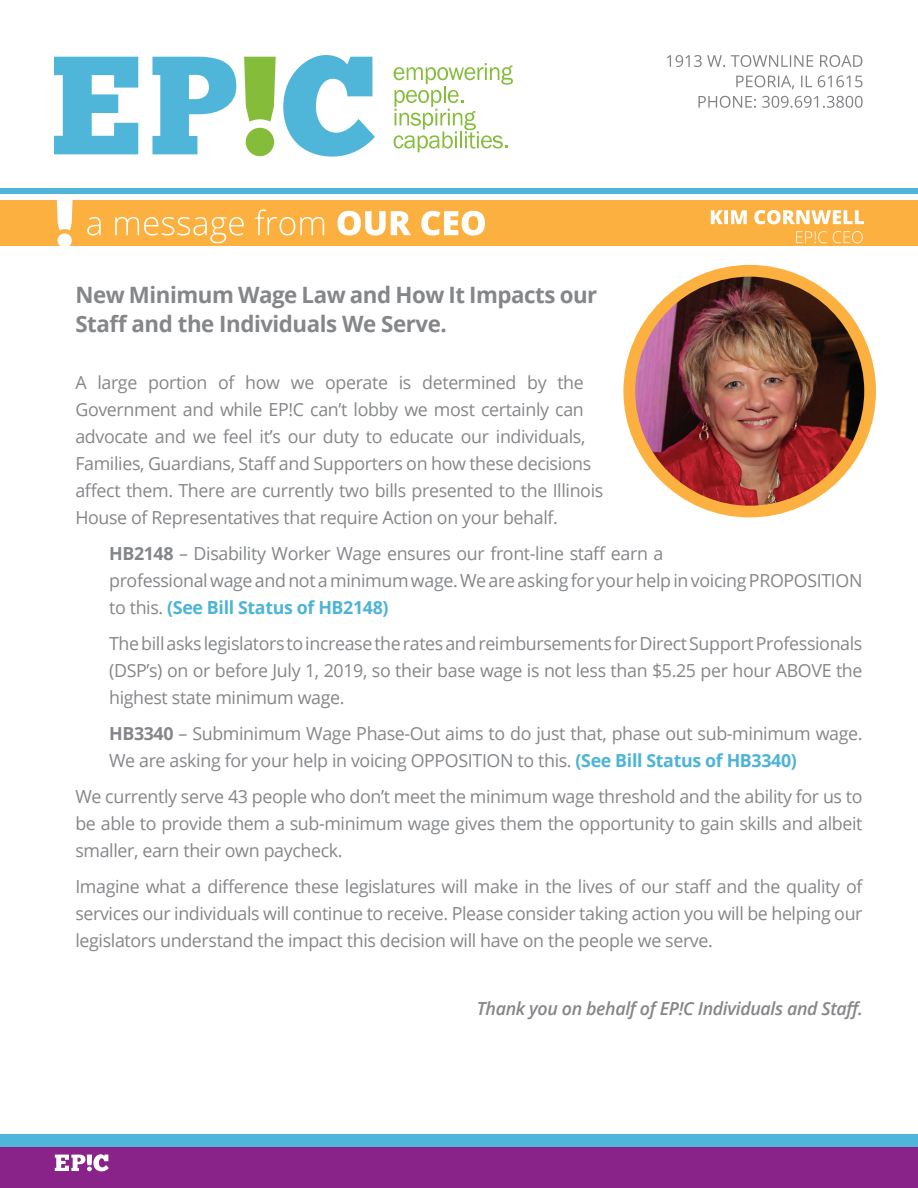
<style>
.page{position:relative;width:918px;height:1188px;background:#fff}
.page>*{position:absolute;margin:0;border:0;box-sizing:border-box;transform-origin:0 0}
.t1{font:700 22.5px/28.5px "Open Sans";letter-spacing:-.02em;color:#848689}
.t2{font:18px/27px "Open Sans";letter-spacing:-.02em;color:#848689}
.t3{font:italic 600 18px "Open Sans";letter-spacing:-.02em;color:#848689}
.s1{font-weight:700}
.s2{font-weight:700;color:#4db4d7}
</style>
<div class="page">
<div style="left:0;top:188px;width:918px;height:5px;background:#4fb6da"></div>
<div style="left:0;top:200px;width:918px;height:46px;background:#fbb03f"></div>
<svg style="left:54px;top:57px;width:84px;height:97px"></svg>
<svg style="left:152px;top:57px;width:84px;height:97px"></svg>
<svg style="left:283px;top:55px;width:92px;height:102px"></svg>
<svg style="left:394px;top:63px;width:119px;height:89px"></svg>
<svg style="left:244px;top:57px;width:32px;height:65px;background:#94c554"></svg>
<div style="left:246px;top:128px;width:28px;height:28px;background:#85bd3b;border-radius:50%"></div>
<svg style="left:87px;top:209px;width:398px;height:34px"></svg>
<svg style="left:698px;top:96px;width:165px;height:12px"></svg>
<svg style="left:736px;top:75px;width:126px;height:14px"></svg>
<svg style="left:667px;top:55px;width:195px;height:12px"></svg>
<svg style="left:57px;top:200px;width:16px;height:45px"></svg>
<svg style="left:711px;top:210px;width:153px;height:14px"></svg>
<svg style="left:796px;top:231px;width:67px;height:12px"></svg>
<img style="left:629px;top:271px;width:241px;height:241px;border-radius:120px">
<div style="left:623px;top:265px;width:253px;height:252px;border:12px solid #fbb03f;border-radius:50%"></div>
<div style="left:0;top:1134px;width:918px;height:15px;background:#4eb6da"></div>
<div style="left:0;top:1148px;width:918px;height:40px;background:#8a2389"></div>
<svg style="left:55px;top:1154px;width:54px;height:17px"></svg>
<p class="t1" style="left:75px;top:280px;width:524px">New Minimum Wage Law and How It Impacts our<br>Staff and the Individuals We Serve.</p>
<p class="t2" style="left:75px;top:369px;width:530px">A large portion of how we operate is determined by the Government and while EP!C can’t lobby we most certainly can advocate and we feel it’s our duty to educate our individuals, Families, Guardians, Staff and Supporters on how these decisions affect them. There are currently two bills presented to the Illinois House of Representatives that require Action on your behalf.</p>
<p class="t2" style="left:109px;top:540px;width:755px"><span class="s1">HB2148</span> – Disability Worker Wage ensures our front-line staff earn a<br>professional wage and not a minimum wage. We are asking for your help in voicing PROPOSITION to this. <span class="s2">(See Bill Status of HB2148)</span></p>
<p class="t2" style="left:109px;top:630px;width:755px;text-align:justify">The bill asks legislators to increase the rates and reimbursements for Direct Support Professionals (DSP’s) on or before July 1, 2019, so their base wage is not less than $5.25 per hour ABOVE the highest state minimum wage.</p>
<p class="t2" style="left:109px;top:720px;width:755px"><span class="s1">HB3340</span> – Subminimum Wage Phase-Out aims to do just that, phase out sub-minimum wage.<br>We are asking for your help in voicing OPPOSITION to this. <span class="s2">(See Bill Status of HB3340)</span></p>
<p class="t2" style="left:75px;top:783px;width:789px;text-align:justify">We currently serve 43 people who don’t meet the minimum wage threshold and the ability for us to be able to provide them a sub-minimum wage gives them the opportunity to gain skills and albeit smaller, earn their own paycheck.</p>
<p class="t2" style="left:75px;top:873px;width:789px;text-align:justify">Imagine what a difference these legislatures will make in the lives of our staff and the quality of services our individuals will continue to receive. Please consider taking action you will be helping our legislators understand the impact this decision will have on the people we serve.</p>
<p class="t3" style="left:477px;top:996px;width:388px">Thank you on behalf of EP!C Individuals and Staff.</p>
</div>
